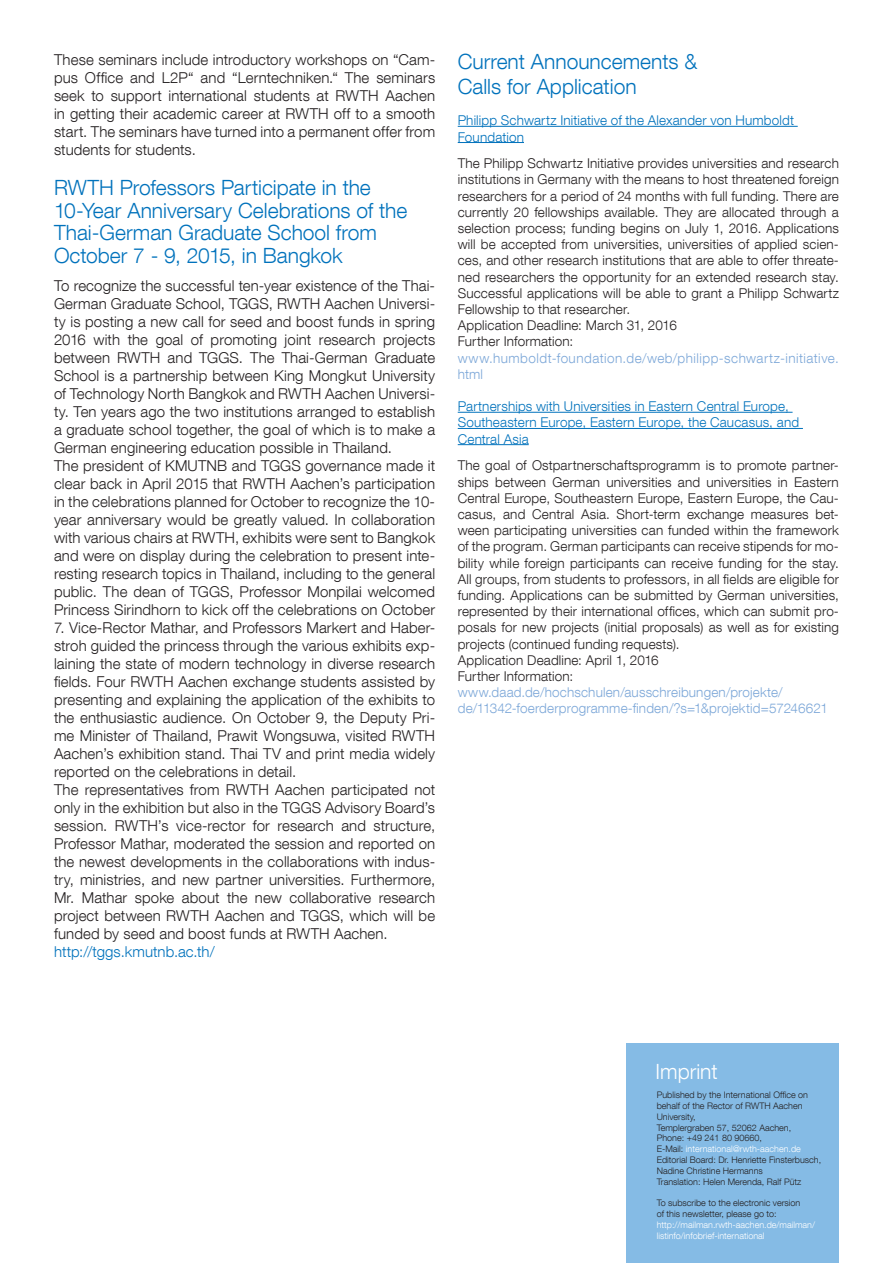
<style>
.page{position:relative;width:893px;height:1263px;background:#fff}
.page>*{position:absolute;margin:0;border:0;box-sizing:border-box;transform-origin:0 0}
.t1{font:300 21px/22.5px "Helvetica Neue LT Com";color:#0072bc}
.t2{font:300 21px "Helvetica Neue LT Com";color:#fff}
.t3{font:300 15px/18px "Helvetica Neue LT Com";letter-spacing:.005em;color:#231f20}
.t4{font:300 15px "Helvetica Neue LT Com";letter-spacing:.005em;color:#0072bc}
.t5{font:300 13.5px/16.2px "Helvetica Neue LT Com";letter-spacing:.01em;color:#231f20}
.t6{font:300 13.5px/16.2px "Helvetica Neue LT Com";letter-spacing:.01em;color:#0072bc}
.t7{font:300 13.5px/16.2px "Helvetica Neue LT Com";letter-spacing:.015em;color:#7ca7d8}
.t8{font:300 13.5px/16.2px "Helvetica Neue LT Com";letter-spacing:.035em;color:#7ca7d8}
.t9{font:300 9px/10.8px "Helvetica Neue LT Com";color:#231f20}
.t10{font:300 9px/10.8px "Helvetica Neue LT Com";color:#fff}
.s1{color:#fff}
</style>
<div class="page">
<div style="left:626px;top:1044px;width:213px;height:219px;background:#85bbe5"></div>
<hr style="left:458px;top:126px;width:340px;height:1px;background:#0072bc">
<hr style="left:458px;top:142px;width:66px;height:1px;background:#0072bc">
<hr style="left:458px;top:412px;width:335px;height:1px;background:#0072bc">
<hr style="left:458px;top:428px;width:345px;height:1px;background:#0072bc">
<hr style="left:458px;top:444px;width:71px;height:1px;background:#0072bc">
<p class="t3" style="left:54px;top:50px;width:383px;text-align:justify">These seminars include introductory workshops on “Cam&shy;pus Office and L2P“ and “Lerntechniken.“ The seminars seek to support international students at RWTH Aachen in getting their academic career at RWTH off to a smooth start. The seminars have turned into a permanent offer from students for students.</p>
<h1 class="t1" style="left:54px;top:176px;width:355px">RWTH Professors Participate in the 10-Year Anniversary Celebrations of the Thai-German Graduate School from October 7 - 9, 2015, in Bangkok</h1>
<p class="t3" style="left:54px;top:277px;width:383px">To recognize the successful ten-year existence of the Thai-German Graduate School, TGGS, RWTH Aachen Universi&shy;ty is posting a new call for seed and boost funds in spring 2016 with the goal of promoting joint research projects between RWTH and TGGS. The Thai-German Graduate School is a partnership between King Mongkut University of Technology North Bangkok and RWTH Aachen Universi&shy;ty. Ten years ago the two institutions arranged to establish a graduate school together, the goal of which is to make a German engineering education possible in Thailand.<br>The president of KMUTNB and TGGS governance made it clear back in April 2015 that RWTH Aachen’s participation in the celebrations planned for October to recognize the 10- year anniversary would be greatly valued. In collaboration with various chairs at RWTH, exhibits were sent to Bangkok and were on display during the celebration to present inte&shy;resting research topics in Thailand, including to the general public. The dean of TGGS, Professor Monpilai welcomed Princess Sirindhorn to kick off the celebrations on October</p>
<p class="t3" style="left:54px;top:619px;width:383px">7. Vice-Rector Mathar, and Professors Markert and Haber&shy;stroh guided the princess through the various exhibits exp&shy;laining the state of modern technology in diverse research fields. Four RWTH Aachen exchange students assisted by presenting and explaining the application of the exhibits to the enthusiastic audience. On October 9, the Deputy Pri&shy;me Minister of Thailand, Prawit Wongsuwa, visited RWTH Aachen’s exhibition stand. Thai TV and print media widely reported on the celebrations in detail.<br>The representatives from RWTH Aachen participated not only in the exhibition but also in the TGGS Advisory Board’s session. RWTH’s vice-rector for research and structure, Professor Mathar, moderated the session and reported on the newest developments in the collaborations with indus&shy;try, ministries, and new partner universities. Furthermore, Mr. Mathar spoke about the new collaborative research project between RWTH Aachen and TGGS, which will be funded by seed and boost funds at RWTH Aachen.</p>
<p class="t4" style="left:54px;top:943px;width:162px">http://tggs.kmutnb.ac.th/</p>
<h1 class="t1" style="left:458px;top:48px;width:241px;line-height:25.2px">Current Announcements &amp;<br>Calls for Application</h1>
<p class="t6" style="left:458px;top:112px;width:338px">Philipp Schwartz Initiative of the Alexander von Humboldt<br>Foundation</p>
<p class="t5" style="left:458px;top:155px;width:383px">The Philipp Schwartz Initiative provides universities and research institutions in Germany with the means to host threatened foreign researchers for a period of 24 months with full funding. There are currently 20 fellowships available. They are allocated through a selection process; funding begins on July 1, 2016. Applications will be accepted from universities, universities of applied scien&shy;ces, and other research institutions that are able to offer threate&shy;ned researchers the opportunity for an extended research stay.<br>Successful applications will be able to grant a Philipp Schwartz Fellowship to that researcher.<br>Application Deadline: March 31, 2016<br>Further Information:</p>
<p class="t8" style="left:458px;top:349px;width:383px">www.humboldt-foundation.de/web/philipp-schwartz-initiative. html</p>
<p class="t6" style="left:458px;top:398px;width:343px">Partnerships with Universities in Eastern Central Europe,<br>Southeastern Europe, Eastern Europe, the Caucasus, and<br>Central Asia</p>
<p class="t5" style="left:458px;top:457px;width:383px">The goal of Ostpartnerschaftsprogramm is to promote partner&shy;ships between German universities and universities in Eastern Central Europe, Southeastern Europe, Eastern Europe, the Cau&shy;casus, and Central Asia. Short-term exchange measures bet&shy;ween participating universities can funded within the framework of the program. German participants can receive stipends for mo&shy;bility while foreign participants can receive funding for the stay.<br>All groups, from students to professors, in all fields are eligible for funding. Applications can be submitted by German universities, represented by their international offices, which can submit pro&shy;posals for new projects (initial proposals) as well as for existing projects (continued funding requests).<br>Application Deadline: April 1, 2016<br>Further Information:</p>
<p class="t7" style="left:458px;top:684px;width:372px">www.daad.de/hochschulen/ausschreibungen/projekte/ de/11342-foerderprogramme-finden/?s=1&amp;projektid=57246621</p>
<h1 class="t2" style="left:656px;top:1058px;width:64px">Imprint</h1>
<p class="t9" style="left:657px;top:1089px;width:166px">Published by the International Office on behalf of the Rector of RWTH Aachen University,<br>Templergraben 57, 52062 Aachen,<br>Phone: +49 241 80 90660,<br>E-Mail: <span class="s1">international@rwth-aachen.de </span>Editorial Board: Dr. Henriette Finsterbusch, Nadine Christine Hermanns<br>Translation: Helen Merenda, Ralf Pütz</p>
<p class="t9" style="left:657px;top:1197px;width:145px">To subscribe to the electronic version of this newsletter, please go to:</p>
<p class="t10" style="left:657px;top:1219px;width:160px">http://mailman.rwth-aachen.de/mailman/ listinfo/infobrief-international</p>
</div>
